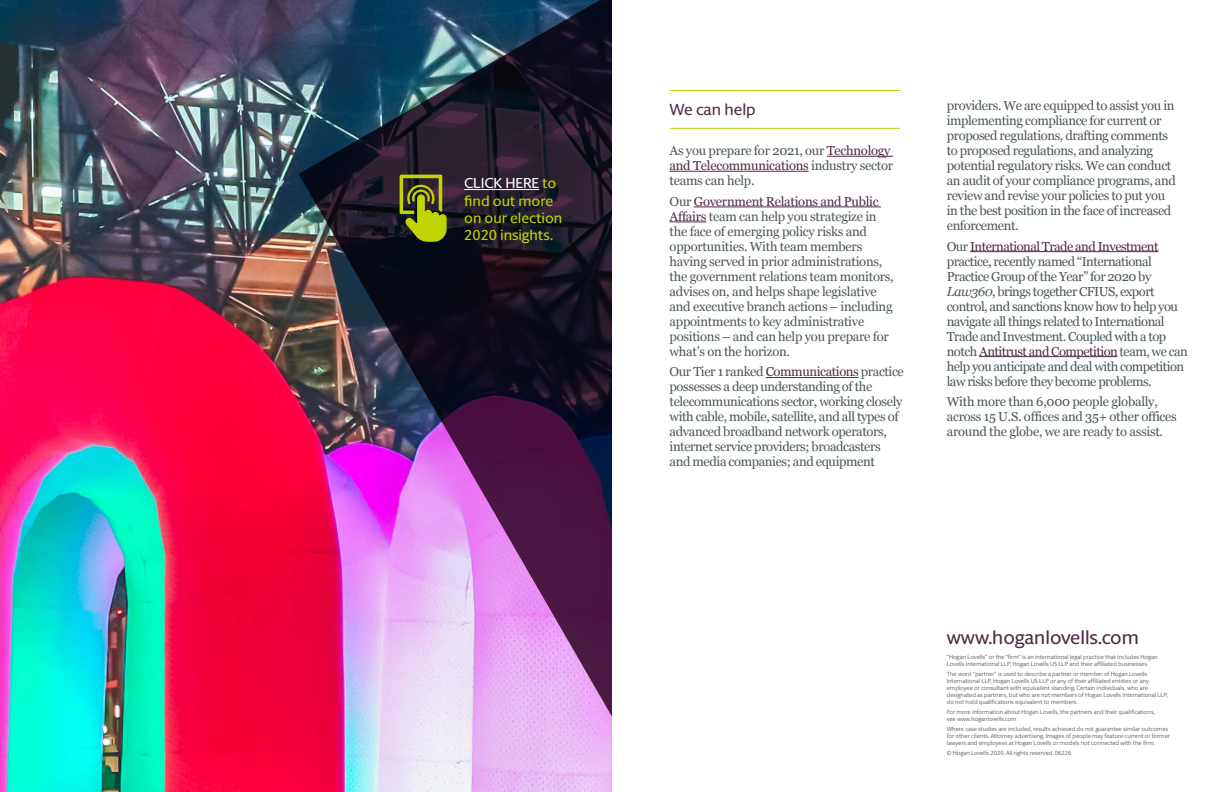
<style>
.page{position:relative;width:1224px;height:792px;background:#fff}
.page>*{position:absolute;margin:0;border:0;box-sizing:border-box;transform-origin:0 0}
.t1{font:500 19px "Berlingske Sans Round";color:#512b45}
.t2{font:500 16px "Berlingske Sans Round";color:#512b45}
.t3{font:500 14.5px/17.4px "Berlingske Sans Round";color:#c0d400}
.t4{font:13px/15px "Georgia";letter-spacing:-.03em;color:#4c5759}
.t5{font:6px/7px "Berlingske Sans Round";color:#58595b}
.s1{color:#fff}
.s2{color:#512b45}
.s3{font-style:italic}
</style>
<div class="page">
<img style="left:0;top:0;width:612px;height:792px">
<img style="left:299px;top:0;width:313px;height:717px">
<hr style="left:464px;top:189px;width:75px;height:1px;background:#fff">
<svg style="left:400px;top:175px;width:47px;height:67px;background:#757c13"></svg>
<hr style="left:827px;top:156px;width:66px;height:1px;background:#512b45">
<hr style="left:670px;top:171px;width:139px;height:1px;background:#512b45">
<hr style="left:694px;top:207px;width:187px;height:1px;background:#512b45">
<hr style="left:670px;top:222px;width:36px;height:1px;background:#512b45">
<hr style="left:766px;top:377px;width:92px;height:1px;background:#512b45">
<hr style="left:970px;top:251px;width:189px;height:1px;background:#512b45">
<hr style="left:979px;top:356px;width:138px;height:1px;background:#512b45">
<hr style="left:670px;top:128px;width:230px;height:1px;background:#c0d400">
<hr style="left:670px;top:90px;width:230px;height:1px;background:#c0d400">
<p class="t3" style="left:464px;top:174px;width:99px"><span class="s1">CLICK HERE</span> to find out more on our election<br>2020 insights.</p>
<p class="t2" style="left:670px;top:98px;width:88px">We can help</p>
<p class="t4" style="left:670px;top:143px;width:225px">As you prepare for 2021, our <span class="s2">Technology and Telecommunications</span> industry sector teams can help.</p>
<p class="t4" style="left:670px;top:193px;width:226px">Our <span class="s2">Government Relations and Public Affairs</span> team can help you strategize in the face of emerging policy risks and opportunities. With team members having served in prior administrations, the government relations team monitors, advises on, and helps shape legislative and executive branch actions – including appointments to key administrative positions – and can help you prepare for what’s on the horizon.</p>
<p class="t4" style="left:670px;top:364px;width:236px">Our Tier 1 ranked <span class="s2">Communications</span> practice possesses a deep understanding of the telecommunications sector, working closely with cable, mobile, satellite, and all types of advanced broadband network operators, internet service providers; broadcasters and media companies; and equipment</p>
<p class="t4" style="left:947px;top:97px;width:231px">providers. We are equipped to assist you in implementing compliance for current or proposed regulations, drafting comments to proposed regulations, and analyzing potential regulatory risks. We can conduct an audit of your compliance programs, and review and revise your policies to put you in the best position in the face of increased enforcement.</p>
<p class="t4" style="left:947px;top:238px;width:243px">Our <span class="s2">International Trade and Investment </span>practice, recently named “International Practice Group of the Year” for 2020 by <span class="s3">Law360</span>, brings together CFIUS, export control, and sanctions know how to help you navigate all things related to International Trade and Investment. Coupled with a top notch <span class="s2">Antitrust and Competition</span> team, we can help you anticipate and deal with competition law risks before they become problems.</p>
<p class="t4" style="left:947px;top:394px;width:232px">With more than 6,000 people globally, across 15 U.S. offices and 35+ other offices around the globe, we are ready to assist.</p>
<h1 class="t1" style="left:947px;top:625px;width:194px">www.hoganlovells.com</h1>
<p class="t5" style="left:947px;top:654px;width:212px">“Hogan Lovells” or the “firm” is an international legal practice that includes Hogan<br>Lovells International LLP, Hogan Lovells US LLP and their affiliated businesses.</p>
<p class="t5" style="left:947px;top:670px;width:223px">The word “partner” is used to describe a partner or member of Hogan Lovells International LLP, Hogan Lovells US LLP or any of their affiliated entities or any employee or consultant with equivalent standing. Certain individuals, who are designated as partners, but who are not members of Hogan Lovells International LLP, do not hold qualifications equivalent to members.</p>
<p class="t5" style="left:947px;top:708px;width:210px">For more information about Hogan Lovells, the partners and their qualifications, see www.hoganlovells.com</p>
<p class="t5" style="left:947px;top:725px;width:225px">Where case studies are included, results achieved do not guarantee similar outcomes for other clients. Attorney advertising. Images of people may feature current or former lawyers and employees at Hogan Lovells or models not connected with the firm.</p>
<p class="t5" style="left:947px;top:749px;width:126px">© Hogan Lovells 2020. All rights reserved. 06226</p>
</div>
